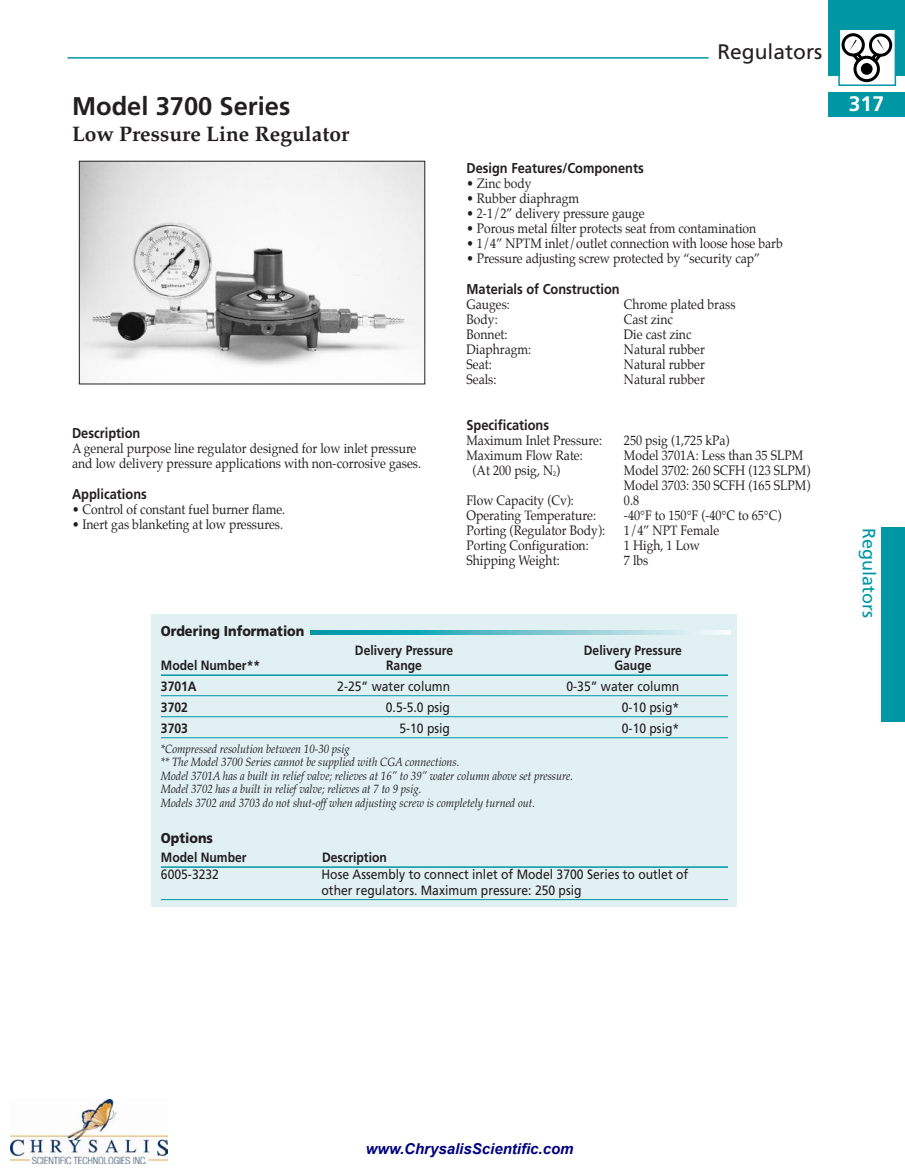
<style>
.page{position:relative;width:905px;height:1175px;background:#fff}
.page>*{position:absolute;margin:0;border:0;box-sizing:border-box;transform-origin:0 0}
.t1{font:700 25.5px "Frutiger";color:#231f20}
.t2{font:700 21px "Palatino";color:#231f20}
.t3{font:21px "Frutiger";color:#231f20}
.t4{font:700 21px "Frutiger";color:#fff}
.t5{font:18px "Frutiger";color:#0097a4}
.t6{font:italic 700 15px "Arial";color:#000080}
.t7{font:700 14.25px "Frutiger";color:#231f20;scale:.9 1}
.t8{font:900 14.25px "Frutiger";color:#231f20;scale:.9 1}
.t9{font:13.5px/15px "Palatino";color:#231f20;scale:.9 1}
.t10{font:13.5px/16.5px "Frutiger";color:#231f20;scale:.9 1}
.t11{font:700 13.5px "Frutiger";color:#231f20;scale:.9 1}
.t12{font:italic 12px/13.5px "Palatino";color:#231f20;scale:.9 1}
</style>
<div class="page">
<hr style="left:68px;top:57px;width:640px;height:2px;background:#0097a4">
<div style="left:828px;top:0;width:76px;height:75px;background:#0097a4"></div>
<div style="left:828px;top:92px;width:76px;height:25px;background:#0097a4"></div>
<div style="left:839px;top:30px;width:55px;height:54px;background:#fff"></div>
<svg style="left:855px;top:57px;width:23px;height:24px"></svg>
<div style="left:853px;top:56px;width:26px;height:26px;border:3px solid #000;border-radius:50%"></div>
<div style="left:860px;top:63px;width:12px;height:12px;background:#000;border-radius:50%"></div>
<svg style="left:843px;top:35px;width:20px;height:20px"></svg>
<div style="left:841px;top:33px;width:23px;height:23px;border:3px solid #000;border-radius:50%"></div>
<svg style="left:870px;top:35px;width:20px;height:20px"></svg>
<div style="left:868px;top:33px;width:24px;height:24px;border:3px solid #000;border-radius:50%"></div>
<svg style="left:849px;top:39px;width:35px;height:25px"></svg>
<div style="left:838px;top:28px;width:58px;height:58px;border:2px solid #0097a4"></div>
<div style="left:881px;top:526px;width:23px;height:195px;background:#0097a4"></div>
<div style="left:151px;top:614px;width:585px;height:293px;background:#e0f0f3"></div>
<img style="left:81px;top:163px;width:342px;height:219px">
<div style="left:79px;top:161px;width:346px;height:223px;border:1px solid #231f20"></div>
<hr style="left:161px;top:674px;width:567px;height:2px;background:#0097a4">
<hr style="left:161px;top:695px;width:567px;height:1px;background:#0097a4">
<hr style="left:161px;top:716px;width:567px;height:1px;background:#0097a4">
<hr style="left:161px;top:737px;width:567px;height:1px;background:#0097a4">
<hr style="left:161px;top:866px;width:567px;height:1px;background:#0097a4">
<hr style="left:161px;top:899px;width:567px;height:1px;background:#0097a4">
<svg style="left:311px;top:630px;width:419px;height:4px;background:#6ac3cc"></svg>
<img style="left:10px;top:1099px;width:158px;height:64px">
<h1 class="t1" style="left:72px;top:96px;width:220px">Model 3700 Series</h1>
<h2 class="t2" style="left:72px;top:126px;width:279px">Low Pressure Line Regulator</h2>
<p class="t7" style="left:72px;top:427px;width:77px">Description</p>
<p class="t9" style="left:72px;top:442px;width:389px">A general purpose line regulator designed for low inlet pressure and low delivery pressure applications with non-corrosive gases.</p>
<p class="t7" style="left:72px;top:488px;width:85px">Applications</p>
<p class="t9" style="left:72px;top:503px;width:238px">• Control of constant fuel burner flame.</p>
<p class="t9" style="left:72px;top:518px;width:236px">• Inert gas blanketing at low pressures.</p>
<p class="t8" style="left:161px;top:625px;width:161px">Ordering Information</p>
<h2 class="t3" style="left:717px;top:44px;width:107px">Regulators</h2>
<p class="t7" style="left:466px;top:162px;width:198px">Design Features/Components</p>
<p class="t9" style="left:466px;top:177px;width:74px">• Zinc body</p>
<p class="t9" style="left:466px;top:192px;width:127px">• Rubber diaphragm</p>
<p class="t9" style="left:466px;top:207px;width:200px">• 2-1/2” delivery pressure gauge</p>
<p class="t9" style="left:466px;top:222px;width:323px">• Porous metal filter protects seat from contamination</p>
<p class="t9" style="left:466px;top:237px;width:353px">• 1/4” NPTM inlet/outlet connection with loose hose barb</p>
<p class="t9" style="left:466px;top:252px;width:328px">• Pressure adjusting screw protected by “security cap”</p>
<p class="t7" style="left:466px;top:283px;width:172px">Materials of Construction</p>
<p class="t9" style="left:466px;top:298px;width:50px">Gauges:</p>
<p class="t9" style="left:624px;top:298px;width:125px">Chrome plated brass</p>
<p class="t9" style="left:466px;top:313px;width:36px">Body:</p>
<p class="t9" style="left:624px;top:313px;width:56px">Cast zinc</p>
<p class="t9" style="left:466px;top:328px;width:47px">Bonnet:</p>
<p class="t9" style="left:624px;top:328px;width:76px">Die cast zinc</p>
<p class="t9" style="left:466px;top:343px;width:73px">Diaphragm:</p>
<p class="t9" style="left:624px;top:343px;width:91px">Natural rubber</p>
<p class="t9" style="left:466px;top:358px;width:30px">Seat:</p>
<p class="t9" style="left:624px;top:358px;width:91px">Natural rubber</p>
<p class="t9" style="left:466px;top:373px;width:35px">Seals:</p>
<p class="t9" style="left:624px;top:373px;width:91px">Natural rubber</p>
<p class="t7" style="left:466px;top:419px;width:93px">Specifications</p>
<p class="t9" style="left:466px;top:433px;width:152px">Maximum Inlet Pressure:</p>
<p class="t9" style="left:624px;top:433px;width:119px">250 psig (1,725 kPa)</p>
<p class="t9" style="left:466px;top:448px;width:131px">Maximum Flow Rate:</p>
<p class="t9" style="left:624px;top:448px;width:201px">Model 3701A: Less than 35 SLPM</p>
<p class="t9" style="left:472px;top:463px;width:99px">(At 200 psig, N<sub>2</sub>)</p>
<p class="t9" style="left:624px;top:463px;width:209px">Model 3702: 260 SCFH (123 SLPM)<br>Model 3703: 350 SCFH (165 SLPM)</p>
<p class="t9" style="left:466px;top:493px;width:121px">Flow Capacity (Cv):</p>
<p class="t9" style="left:624px;top:493px;width:18px">0.8</p>
<p class="t9" style="left:466px;top:508px;width:145px">Operating Temperature:</p>
<p class="t9" style="left:624px;top:508px;width:176px">-40°F to 150°F (-40°C to 65°C)</p>
<p class="t9" style="left:466px;top:523px;width:155px">Porting (Regulator Body):</p>
<p class="t9" style="left:624px;top:523px;width:107px">1/4” NPT Female</p>
<p class="t9" style="left:466px;top:538px;width:137px">Porting Configuration:</p>
<p class="t9" style="left:624px;top:538px;width:86px">1 High, 1 Low</p>
<p class="t9" style="left:466px;top:553px;width:105px">Shipping Weight:</p>
<p class="t9" style="left:624px;top:553px;width:29px">7 lbs</p>
<p class="t11" style="left:355px;top:645px;width:111px">Delivery Pressure</p>
<p class="t11" style="left:584px;top:645px;width:111px">Delivery Pressure</p>
<p class="t11" style="left:161px;top:660px;width:112px">Model Number**</p>
<p class="t11" style="left:386px;top:660px;width:41px">Range</p>
<p class="t11" style="left:614px;top:660px;width:43px">Gauge</p>
<p class="t11" style="left:161px;top:681px;width:41px">3701A</p>
<p class="t10" style="left:337px;top:679px;width:127px">2-25” water column</p>
<p class="t10" style="left:566px;top:679px;width:127px">0-35” water column</p>
<p class="t11" style="left:161px;top:702px;width:32px">3702</p>
<p class="t10" style="left:386px;top:700px;width:73px">0.5-5.0 psig</p>
<p class="t10" style="left:622px;top:700px;width:65px">0-10 psig*</p>
<p class="t11" style="left:161px;top:723px;width:32px">3703</p>
<p class="t10" style="left:399px;top:721px;width:58px">5-10 psig</p>
<p class="t10" style="left:622px;top:721px;width:65px">0-10 psig*</p>
<p class="t12" style="left:161px;top:743px;width:459px">*Compressed resolution between 10-30 psig<br>** The Model 3700 Series cannot be supplied with CGA connections.<br>Model 3701A has a built in relief valve; relieves at 16” to 39” water column above set pressure.<br>Model 3702 has a built in relief valve; relieves at 7 to 9 psig.<br>Models 3702 and 3703 do not shut-off when adjusting screw is completely turned out.</p>
<p class="t8" style="left:161px;top:832px;width:59px">Options</p>
<p class="t11" style="left:161px;top:852px;width:97px">Model Number</p>
<p class="t11" style="left:322px;top:852px;width:73px">Description</p>
<p class="t10" style="left:161px;top:866px;width:66px">6005-3232</p>
<p class="t10" style="left:321px;top:866px;width:409px">Hose Assembly to connect inlet of Model 3700 Series to outlet of other regulators. Maximum pressure: 250 psig</p>
<h2 class="t4" style="left:849px;top:96px;width:37px">317</h2>
<h3 class="t5" style="left:876px;top:528px;width:92px;rotate:90deg">Regulators</h3>
<p class="t6" style="left:366px;top:1139px;width:209px">www.ChrysalisScientific.com</p>
</div>
